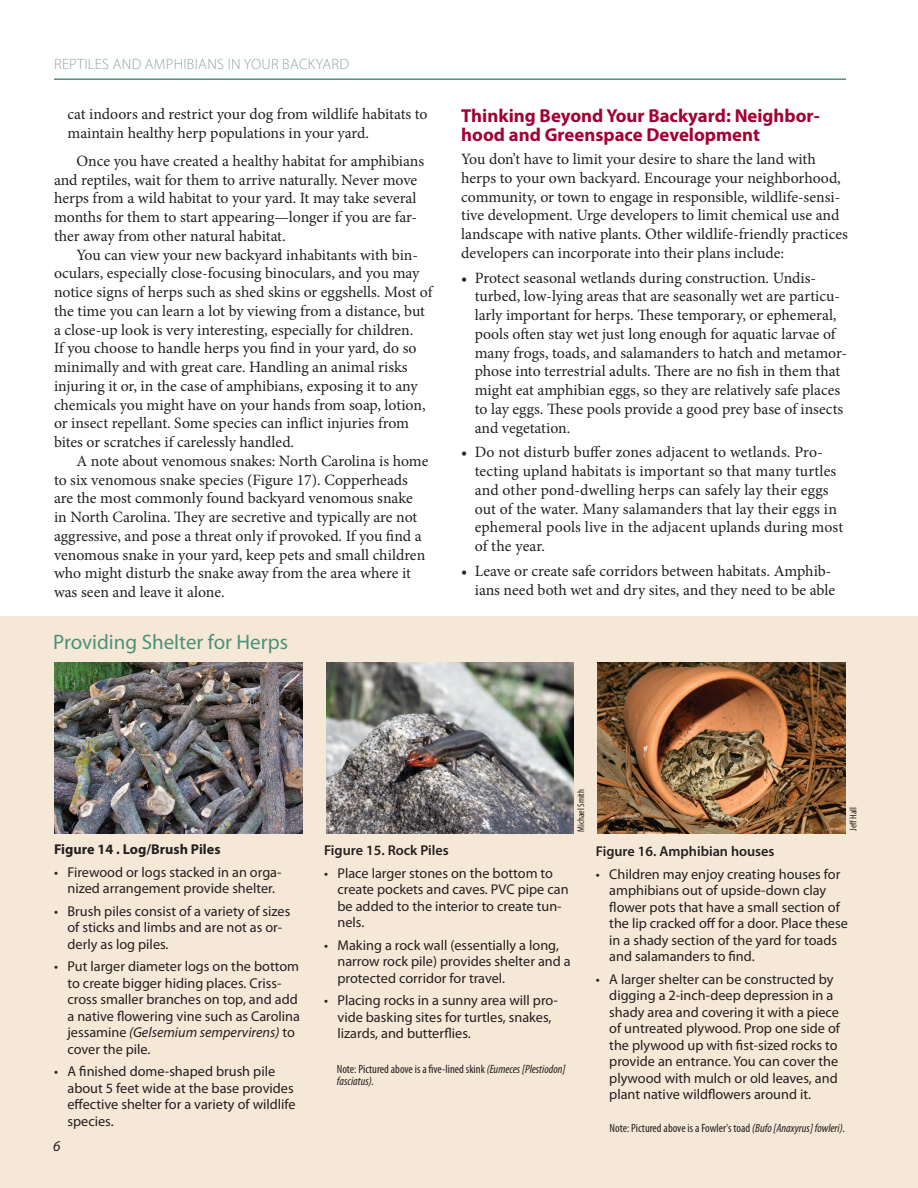
<style>
.page{position:relative;width:918px;height:1188px;background:#fff}
.page>*{position:absolute;margin:0;border:0;box-sizing:border-box;transform-origin:0 0}
.Level_2_head{font:21px "Myriad Pro";color:#4d917a}
.Level_1_head{font:700 18.75px/18.8px "Myriad Pro";color:#a40133}
.Body_Text{font:15.75px/18.8px "Minion Pro";color:#231f20}
.t1{font:300 15px "Myriad Pro";letter-spacing:.02em;color:#91a5a4}
.t2{font:italic 15px "Myriad Pro";color:#231f20}
.Body_Text-2{font:14.25px/16.5px "Myriad Pro";color:#231f20}
.Cutline{font:600 14.25px "Myriad Pro";color:#231f20}
.Cutline-2{font:700 14.25px "Myriad Pro";color:#231f20}
.Photo_credit{font:condensed 12px/12px "Myriad Pro";color:#231f20}
.Photo_credit-2{font:condensed 9.75px "Myriad Pro";color:#231f20}
.s1{font-style:italic}
</style>
<div class="page">
<hr style="left:54px;top:78px;width:792px;height:2px;background:#4d917a">
<div style="left:0;top:616px;width:918px;height:572px;background:#f6e8d6"></div>
<img style="left:326px;top:662px;width:248px;height:172px">
<img style="left:598px;top:663px;width:248px;height:171px">
<img style="left:54px;top:662px;width:249px;height:171px">
<p class="t1" style="left:54px;top:55px;width:296px">REPTILES AND AMPHIBIANS IN YOUR BACKYARD</p>
<p class="Body_Text" style="left:68px;top:105px;width:362px">cat indoors and restrict your dog from wildlife habitats to maintain healthy herp populations in your yard.</p>
<p class="Body_Text" style="left:54px;top:152px;width:372px;text-indent:23px">Once you have created a healthy habitat for amphibians and reptiles, wait for them to arrive naturally. Never move herps from a wild habitat to your yard. It may take several months for them to start appearing—longer if you are far&shy;ther away from other natural habitat.</p>
<p class="Body_Text" style="left:54px;top:245px;width:380px;text-indent:23px">You can view your new backyard inhabitants with bin&shy;oculars, especially close-focusing binoculars, and you may notice signs of herps such as shed skins or eggshells. Most of the time you can learn a lot by viewing from a distance, but a close-up look is very interesting, especially for children.<br>If you choose to handle herps you find in your yard, do so minimally and with great care. Handling an animal risks injuring it or, in the case of amphibians, exposing it to any chemicals you might have on your hands from soap, lotion, or insect repellant. Some species can inflict injuries from bites or scratches if carelessly handled.</p>
<p class="Body_Text" style="left:54px;top:452px;width:376px;text-indent:23px">A note about venomous snakes: North Carolina is home to six venomous snake species (Figure 17). Copperheads are the most commonly found backyard venomous snake in North Carolina. They are secretive and typically are not aggressive, and pose a threat only if provoked. If you find a venomous snake in your yard, keep pets and small children who might disturb the snake away from the area where it was seen and leave it alone.</p>
<p class="Level_2_head" style="left:53px;top:629px;width:236px">Providing Shelter for Herps</p>
<p class="Level_1_head" style="left:461px;top:106px;width:360px">Thinking Beyond Your Backyard: Neighbor&shy;hood and Greenspace Development</p>
<p class="Body_Text" style="left:461px;top:150px;width:388px">You don’t have to limit your desire to share the land with herps to your own backyard. Encourage your neighborhood, community, or town to engage in responsible, wildlife-sensi&shy;tive development. Urge developers to limit chemical use and landscape with native plants. Other wildlife-friendly practices developers can incorporate into their plans include:</p>
<p class="Body_Text" style="left:475px;top:268px;width:374px;text-indent:-14px">• Protect seasonal wetlands during construction. Undis&shy;turbed, low-lying areas that are seasonally wet are particu&shy;larly important for herps. These temporary, or ephemeral, pools often stay wet just long enough for aquatic larvae of many frogs, toads, and salamanders to hatch and metamor&shy;phose into terrestrial adults. There are no fish in them that might eat amphibian eggs, so they are relatively safe places to lay eggs. These pools provide a good prey base of insects and vegetation.</p>
<p class="Body_Text" style="left:475px;top:443px;width:370px;text-indent:-14px">• Do not disturb buffer zones adjacent to wetlands. Pro&shy;tecting upland habitats is important so that many turtles and other pond-dwelling herps can safely lay their eggs out of the water. Many salamanders that lay their eggs in ephemeral pools live in the adjacent uplands during most of the year.</p>
<p class="Body_Text" style="left:461px;top:561px;width:375px;text-align:right">• Leave or create safe corridors between habitats. Amphib&shy;ians need both wet and dry sites, and they need to be able</p>
<p class="Photo_credit-2" style="left:575px;top:832px;width:44px;rotate:-90deg">Michael Smith</p>
<p class="Photo_credit-2" style="left:847px;top:831px;width:25px;rotate:-90deg">Jeff Hall</p>
<p class="Cutline-2" style="left:54px;top:840px;width:168px">Figure 14 . Log/Brush Piles</p>
<p class="Body_Text-2" style="left:54px;top:863px;width:229px;text-align:center">• Firewood or logs stacked in an orga&shy;nized arrangement provide shelter.</p>
<p class="Body_Text-2" style="left:68px;top:902px;width:224px;text-indent:-14px">• Brush piles consist of a variety of sizes of sticks and limbs and are not as or&shy;derly as log piles.</p>
<p class="Body_Text-2" style="left:68px;top:958px;width:234px;text-indent:-14px">• Put larger diameter logs on the bottom to create bigger hiding places. Criss&shy;cross smaller branches on top, and add a native flowering vine such as Carolina jessamine <span class="s1">(Gelsemium sempervirens)</span> to cover the pile.</p>
<p class="Body_Text-2" style="left:68px;top:1063px;width:230px;text-indent:-14px">• A finished dome-shaped brush pile about 5 feet wide at the base provides effective shelter for a variety of wildlife species.</p>
<p class="t2" style="left:53px;top:1137px;width:9px">6</p>
<p class="Cutline" style="left:324px;top:842px;width:126px">Figure 15. Rock Piles</p>
<p class="Body_Text-2" style="left:338px;top:865px;width:233px;text-indent:-14px">• Place larger stones on the bottom to create pockets and caves. PVC pipe can be added to the interior to create tun&shy;nels.</p>
<p class="Body_Text-2" style="left:338px;top:937px;width:235px;text-indent:-14px">• Making a rock wall (essentially a long, narrow rock pile) provides shelter and a protected corridor for travel.</p>
<p class="Body_Text-2" style="left:338px;top:992px;width:222px;text-indent:-14px">• Placing rocks in a sunny area will pro&shy;vide basking sites for turtles, snakes, lizards, and butterflies.</p>
<p class="Photo_credit" style="left:337px;top:1063px;width:230px">Note: Pictured above is a five-lined skink <span class="s1">(Eumeces [Plestiodon] fasciatus).</span></p>
<p class="Cutline" style="left:596px;top:843px;width:180px">Figure 16. Amphibian houses</p>
<p class="Body_Text-2" style="left:609px;top:866px;width:240px;text-indent:-14px">• Children may enjoy creating houses for amphibians out of upside-down clay flower pots that have a small section of the lip cracked off for a door. Place these in a shady section of the yard for toads and salamanders to find.</p>
<p class="Body_Text-2" style="left:609px;top:971px;width:232px;text-indent:-14px">• A larger shelter can be constructed by digging a 2-inch-deep depression in a shady area and covering it with a piece of untreated plywood. Prop one side of the plywood up with fist-sized rocks to provide an entrance. You can cover the plywood with mulch or old leaves, and plant native wildflowers around it.</p>
<p class="Photo_credit" style="left:610px;top:1122px;width:237px">Note: Pictured above is a Fowler's toad <span class="s1">(Bufo [Anaxyrus] fowleri).</span></p>
</div>
